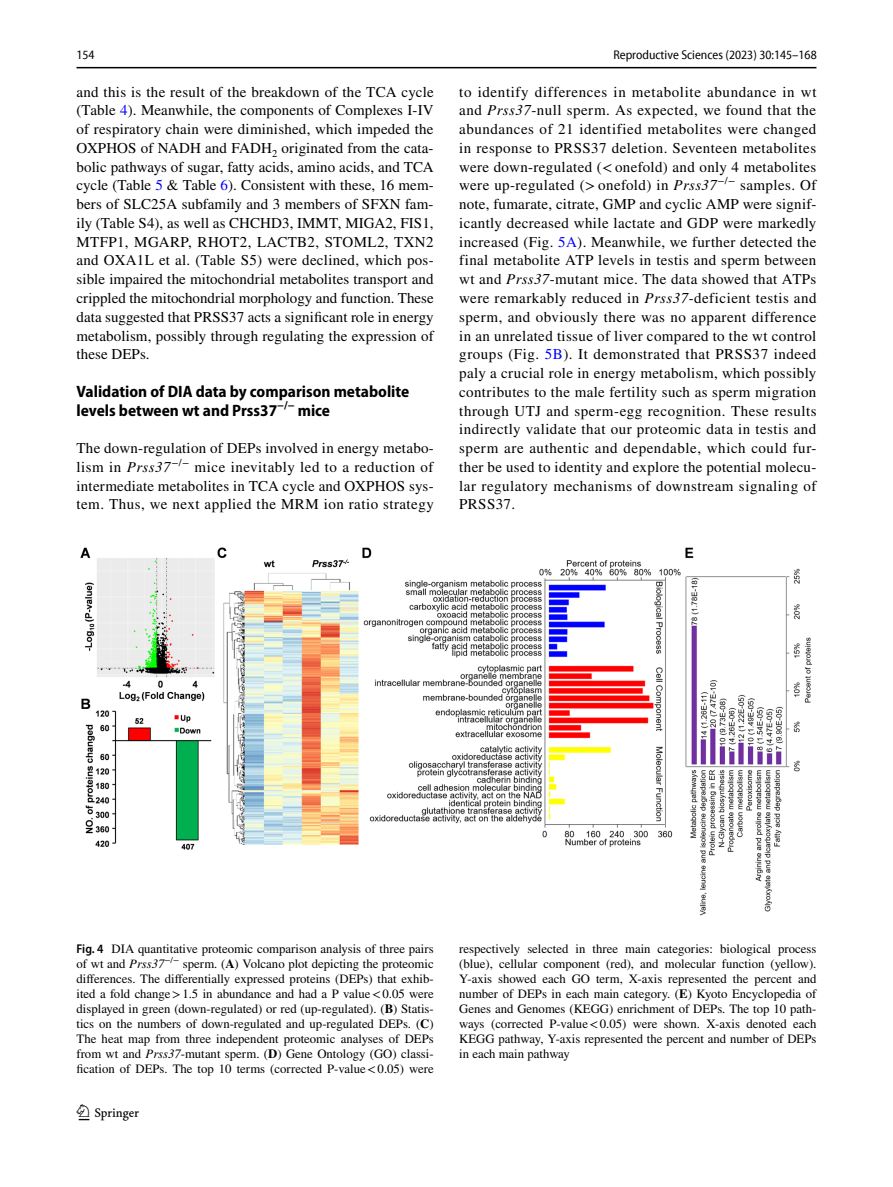
<style>
.page{position:relative;width:893px;height:1187px;background:#fff}
.page>*{position:absolute;margin:0;border:0;box-sizing:border-box;transform-origin:0 0}
.t1{font:22.5px "Springnew Regular 2";color:#000}
.t2{font:700 semi-condensed 16.5px/18.8px "Myriad Pro";color:#000}
.t3{font:15px/18.8px "STIX";letter-spacing:.03em;color:#000;text-align:justify}
.t4{font:12.75px/15px "STIX";color:#000;text-align:justify}
.t5{font:semi-condensed 12.75px "Myriad Pro Unic";color:#000}
.s1{color:#00f}
.s2{font-style:italic}
.s3{font-family:"Myriad Pro";font-weight:600;font-stretch:semi-condensed}
.s4{font-weight:700}
</style>
<div class="page">
<hr style="left:77px;top:67px;width:739px;height:1px;background:#000">
<img style="left:81px;top:548px;width:731px;height:368px">
<p class="t5" style="left:76px;top:50px;width:20px">154</p>
<p class="t5" style="left:613px;top:50px;width:205px">Reproductive Sciences (2023) 30:145–168</p>
<p class="t3" style="left:77px;top:83px;width:359px">and this is the result of the breakdown of the TCA cycle (Table <span class="s1">4</span>). Meanwhile, the components of Complexes I-IV of respiratory chain were diminished, which impeded the OXPHOS of NADH and FADH<sub>2</sub> originated from the cata&shy;bolic pathways of sugar, fatty acids, amino acids, and TCA cycle (Table <span class="s1">5</span> &amp; Table <span class="s1">6</span>). Consistent with these, 16 mem&shy;bers of SLC25A subfamily and 3 members of SFXN fam&shy;ily (Table S4), as well as CHCHD3, IMMT, MIGA2, FIS1, MTFP1, MGARP, RHOT2, LACTB2, STOML2, TXN2 and OXA1L et al. (Table S5) were declined, which pos&shy;sible impaired the mitochondrial metabolites transport and crippled the mitochondrial morphology and function. These data suggested that PRSS37 acts a significant role in energy metabolism, possibly through regulating the expression of these DEPs.</p>
<p class="t2" style="left:77px;top:382px;width:334px">Validation of DIA data by comparison metabolite levels between wt and Prss37<sup>−/−</sup> mice</p>
<p class="t3" style="left:77px;top:439px;width:359px">The down-regulation of DEPs involved in energy metabo&shy;lism in <span class="s2">Prss37</span><sup>−/−</sup> mice inevitably led to a reduction of intermediate metabolites in TCA cycle and OXPHOS sys&shy;tem. Thus, we next applied the MRM ion ratio strategy</p>
<p class="t3" style="left:459px;top:83px;width:359px">to identify differences in metabolite abundance in wt and <span class="s2">Prss37</span>-null sperm. As expected, we found that the abundances of 21 identified metabolites were changed in response to PRSS37 deletion. Seventeen metabolites were down-regulated (&lt; onefold) and only 4 metabolites were up-regulated (&gt; onefold) in <span class="s2">Prss37</span><sup>−/−</sup> samples. Of note, fumarate, citrate, GMP and cyclic AMP were signif&shy;icantly decreased while lactate and GDP were markedly increased (Fig. <span class="s1">5A</span>). Meanwhile, we further detected the final metabolite ATP levels in testis and sperm between wt and <span class="s2">Prss37</span>-mutant mice. The data showed that ATPs were remarkably reduced in <span class="s2">Prss37</span>-deficient testis and sperm, and obviously there was no apparent difference in an unrelated tissue of liver compared to the wt control groups (Fig. <span class="s1">5B</span>). It demonstrated that PRSS37 indeed paly a crucial role in energy metabolism, which possibly contributes to the male fertility such as sperm migration through UTJ and sperm-egg recognition. These results indirectly validate that our proteomic data in testis and sperm are authentic and dependable, which could fur&shy;ther be used to identity and explore the potential molecu&shy;lar regulatory mechanisms of downstream signaling of PRSS37.</p>
<p class="t4" style="left:77px;top:941px;width:359px"><span class="s3">Fig. 4</span> DIA quantitative proteomic comparison analysis of three pairs of wt and <span class="s2">Prss37</span><sup>−/−</sup> sperm. (<span class="s4">A</span>) Volcano plot depicting the proteomic differences. The differentially expressed proteins (DEPs) that exhib&shy;ited a fold change&gt;1.5 in abundance and had a P value&lt;0.05 were displayed in green (down-regulated) or red (up-regulated). (<span class="s4">B</span>) Statis&shy;tics on the numbers of down-regulated and up-regulated DEPs. (<span class="s4">C</span>)<br>The heat map from three independent proteomic analyses of DEPs from wt and <span class="s2">Prss37</span>-mutant sperm. (<span class="s4">D</span>) Gene Ontology (GO) classi&shy;fication of DEPs. The top 10 terms (corrected P-value&lt;0.05) were</p>
<p class="t4" style="left:459px;top:941px;width:359px">respectively selected in three main categories: biological process (blue), cellular component (red), and molecular function (yellow).<br>Y-axis showed each GO term, X-axis represented the percent and number of DEPs in each main category. (<span class="s4">E</span>) Kyoto Encyclopedia of Genes and Genomes (KEGG) enrichment of DEPs. The top 10 path&shy;ways (corrected P-value&lt;0.05) were shown. X-axis denoted each KEGG pathway, Y-axis represented the percent and number of DEPs in each main pathway</p>
<h1 class="t1" style="left:79px;top:1104px;width:62px">1 3</h1>
</div>
